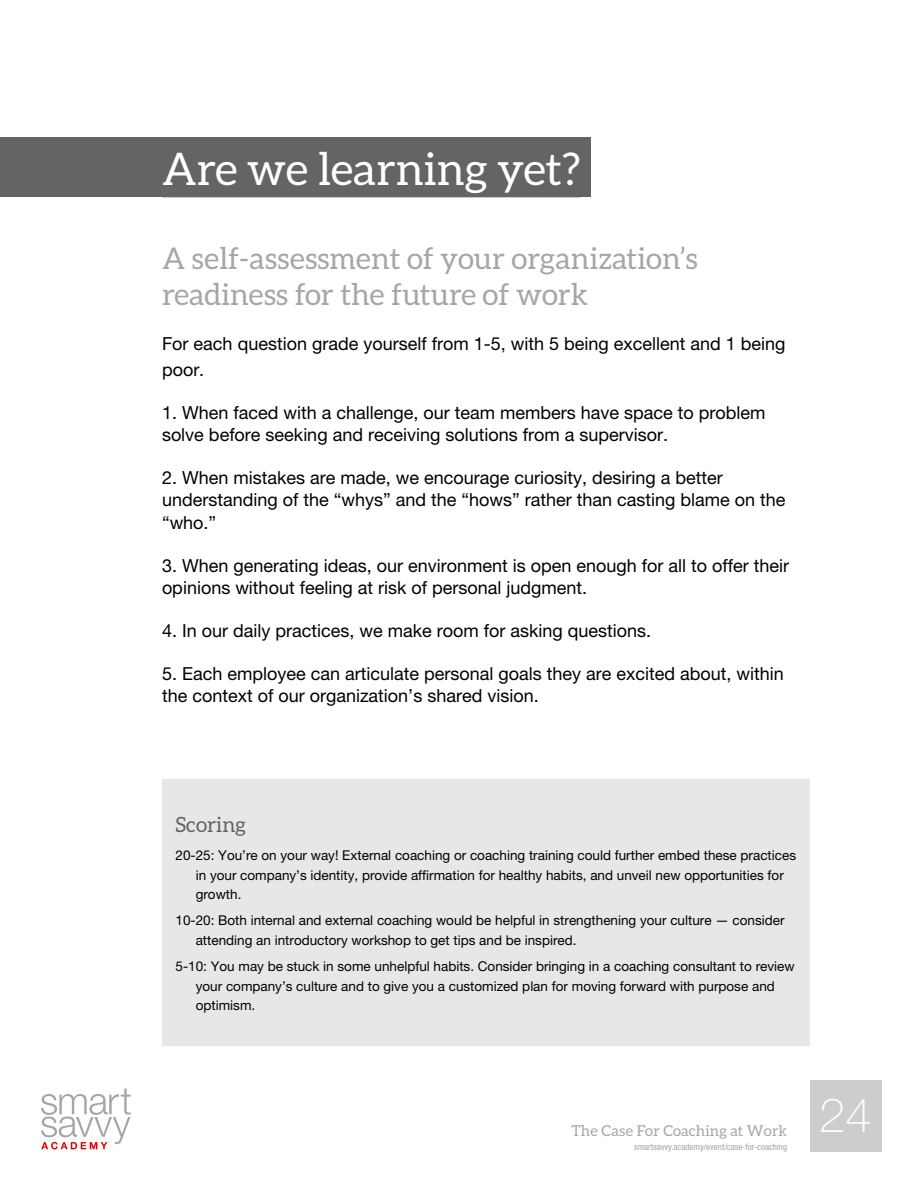
<style>
.page{position:relative;width:918px;height:1188px;background:#fff}
.page>*{position:absolute;margin:0;border:0;box-sizing:border-box;transform-origin:0 0}
.t1{font:100 47.4px "Helvetica Neue LT Pro";color:#fff}
.t2{font:45px "Aleo";color:#fff}
.t3{font:30px/36px "Aleo";color:#a3a7a9}
.t4{font:21px "Aleo";color:#636466}
.t5{font:18px/22.5px "Helvetica Neue LT Pro";color:#000}
.t6{font:15px "Aleo";letter-spacing:.01em;color:#a3a7a9}
.t7{font:13.5px/19.5px "Helvetica Neue LT Pro";color:#000}
.t8{font:condensed 9px "Helvetica Neue LT Pro";color:#a3a7a9}
</style>
<div class="page">
<div style="left:810px;top:1080px;width:71px;height:71px;background:#cbcdce"></div>
<svg style="left:41px;top:1089px;width:90px;height:60px"></svg>
<div style="left:0;top:137px;width:590px;height:60px;background:#636466"></div>
<div style="left:162px;top:779px;width:648px;height:267px;background:#e6e7e8"></div>
<h2 class="t2" style="left:162px;top:144px;width:420px">Are we learning yet?</h2>
<h3 class="t3" style="left:162px;top:240px;width:537px">A self-assessment of your organization’s readiness for the future of work</h3>
<p class="t5" style="left:162px;top:331px;width:625px;line-height:25.5px">For each question grade yourself from 1-5, with 5 being excellent and 1 being poor.</p>
<p class="t5" style="left:162px;top:401px;width:605px">1. When faced with a challenge, our team members have space to problem solve before seeking and receiving solutions from a supervisor.</p>
<p class="t5" style="left:162px;top:466px;width:625px">2. When mistakes are made, we encourage curiosity, desiring a better understanding of the “whys” and the “hows” rather than casting blame on the “who.”</p>
<p class="t5" style="left:162px;top:554px;width:629px">3. When generating ideas, our environment is open enough for all to offer their opinions without feeling at risk of personal judgment.</p>
<p class="t5" style="left:162px;top:619px;width:491px">4. In our daily practices, we make room for asking questions.</p>
<p class="t5" style="left:162px;top:662px;width:623px">5. Each employee can articulate personal goals they are excited about, within the context of our organization’s shared vision.</p>
<p class="t4" style="left:176px;top:812px;width:72px">Scoring</p>
<p class="t7" style="left:196px;top:845px;width:602px;text-indent:-20px">20-25: You’re on your way! External coaching or coaching training could further embed these practices in your company’s identity, provide affirmation for healthy habits, and unveil new opportunities for growth.</p>
<p class="t7" style="left:196px;top:911px;width:590px;text-indent:-20px">10-20: Both internal and external coaching would be helpful in strengthening your culture — consider attending an introductory workshop to get tips and be inspired.</p>
<p class="t7" style="left:196px;top:956px;width:600px;text-indent:-20px">5-10: You may be stuck in some unhelpful habits. Consider bringing in a coaching consultant to review your company’s culture and to give you a customized plan for moving forward with purpose and optimism.</p>
<p class="t6" style="left:571px;top:1122px;width:217px">The Case For Coaching at Work</p>
<p class="t8" style="left:634px;top:1141px;width:155px">smartsavvy.academy/event/case-for-coaching</p>
<h1 class="t1" style="left:819px;top:1089px;width:54px">24</h1>
</div>
